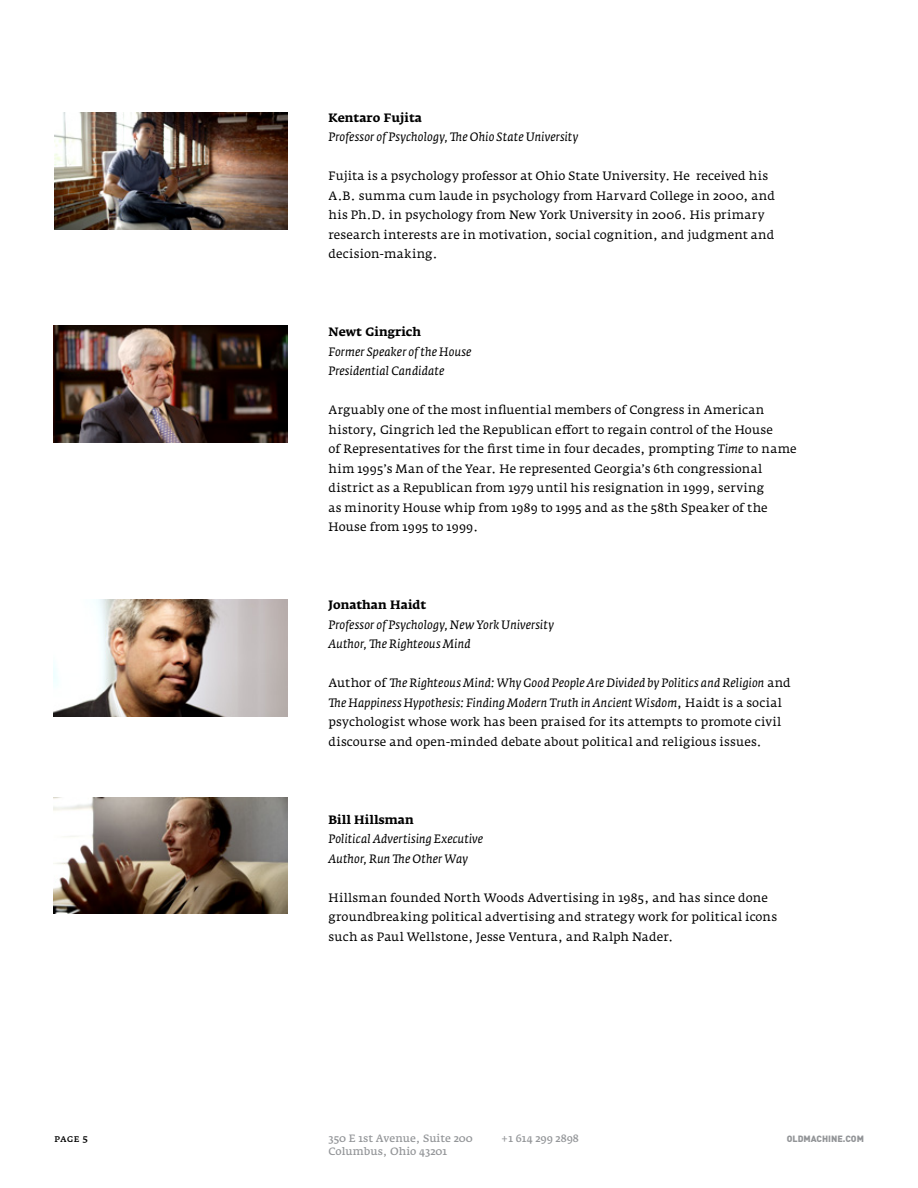
<style>
.page{position:relative;width:918px;height:1188px;background:#fff}
.page>*{position:absolute;margin:0;border:0;box-sizing:border-box;transform-origin:0 0}
.t1{font:12px/19.5px "Fedra Serif A Pro";letter-spacing:.01em;color:#000}
.t2{font:italic 12px/19.5px "Fedra Serif A Pro";letter-spacing:.015em;color:#000}
.t3{font:700 12px "Fedra Serif A Pro";color:#000}
.t4{font:10.5px "Fedra Serif A Pro";color:#939598}
.t5{font:10.5px "Fedra Serif A Pro";color:#000}
.t6{font:900 9px "DIN";color:#939598}
.s1{font-style:italic}
</style>
<div class="page">
<img style="left:54px;top:112px;width:233px;height:117px">
<img style="left:54px;top:326px;width:233px;height:117px">
<img style="left:54px;top:599px;width:233px;height:117px">
<img style="left:54px;top:797px;width:233px;height:117px">
<p class="t5" style="left:54px;top:1132px;width:35px">page 5</p>
<p class="t3" style="left:328px;top:110px;width:95px">Kentaro Fujita</p>
<p class="t2" style="left:328px;top:127px;width:251px">Professor of Psychology, The Ohio State University</p>
<p class="t1" style="left:328px;top:166px;width:448px">Fujita is a psychology professor at Ohio State University. He received his A.B. summa cum laude in psychology from Harvard College in 2000, and his Ph.D. in psychology from New York University in 2006. His primary research interests are in motivation, social cognition, and judgment and decision-making.</p>
<p class="t3" style="left:328px;top:325px;width:94px">Newt Gingrich</p>
<p class="t2" style="left:328px;top:342px;width:145px">Former Speaker of the House<br>Presidential Candidate</p>
<p class="t1" style="left:328px;top:400px;width:470px">Arguably one of the most influential members of Congress in American history, Gingrich led the Republican effort to regain control of the House<br>of Representatives for the first time in four decades, prompting <span class="s1">Time</span> to name him 1995’s Man of the Year. He represented Georgia’s 6th congressional district as a Republican from 1979 until his resignation in 1999, serving<br>as minority House whip from 1989 to 1995 and as the 58th Speaker of the House from 1995 to 1999.</p>
<p class="t3" style="left:328px;top:598px;width:100px">Jonathan Haidt</p>
<p class="t2" style="left:328px;top:615px;width:227px">Professor of Psychology, New York University<br>Author, The Righteous Mind</p>
<p class="t1" style="left:328px;top:673px;width:464px">Author of <span class="s1">The Righteous Mind: Why Good People Are Divided by Politics and Religion</span> and <span class="s1">The Happiness Hypothesis: Finding Modern Truth in Ancient Wisdom</span>, Haidt is a social psychologist whose work has been praised for its attempts to promote civil discourse and open-minded debate about political and religious issues.</p>
<p class="t3" style="left:328px;top:812px;width:87px">Bill Hillsman</p>
<p class="t2" style="left:328px;top:829px;width:156px">Political Advertising Executive<br>Author, Run The Other Way</p>
<p class="t1" style="left:328px;top:888px;width:450px">Hillsman founded North Woods Advertising in 1985, and has since done groundbreaking political advertising and strategy work for political icons such as Paul Wellstone, Jesse Ventura, and Ralph Nader.</p>
<p class="t4" style="left:328px;top:1132px;width:146px">350 E 1st Avenue, Suite 200</p>
<p class="t6" style="left:787px;top:1133px;width:79px">OLDMACHINE.COM</p>
<p class="t4" style="left:328px;top:1145px;width:120px">Columbus, Ohio 43201</p>
<p class="t4" style="left:502px;top:1132px;width:79px">+1 614 299 2898</p>
</div>
